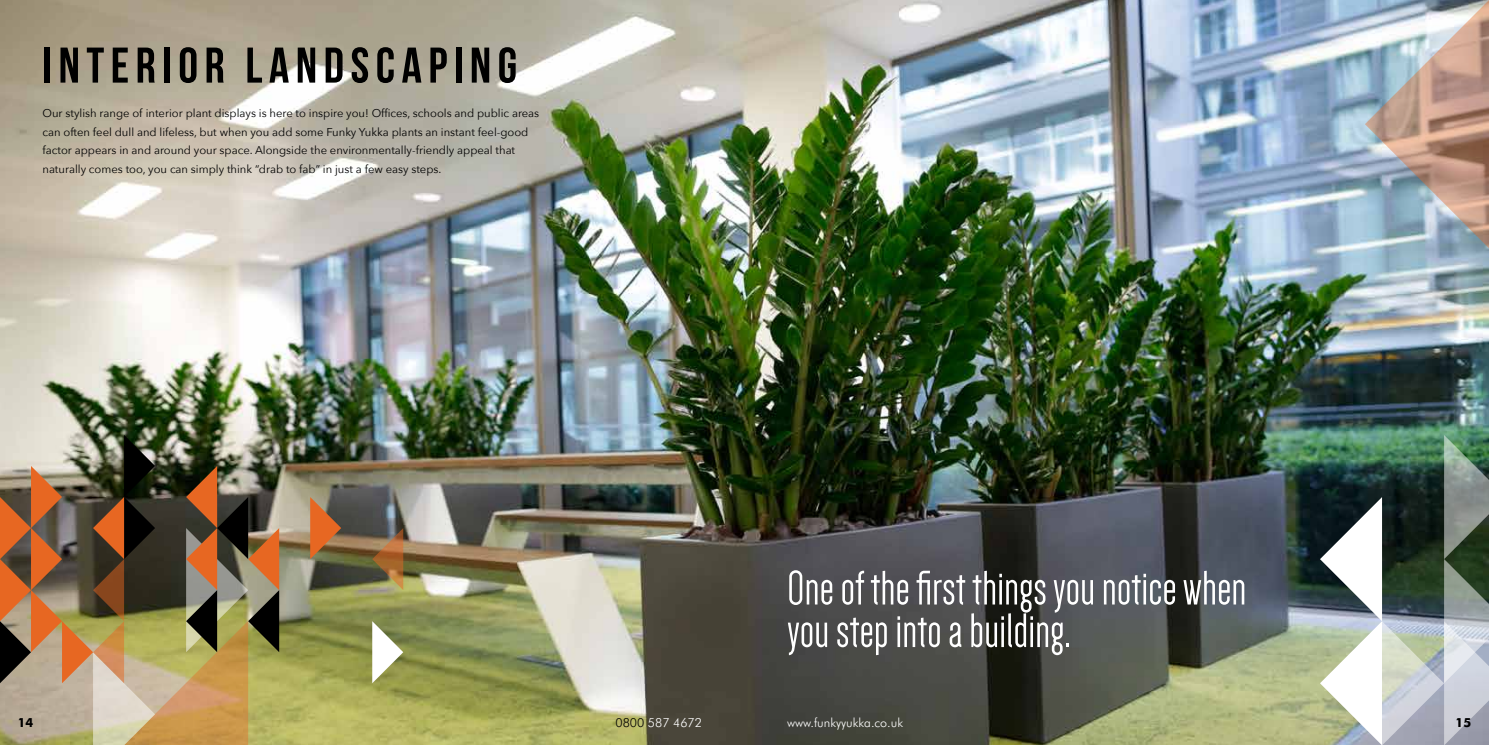
<style>
.page{position:relative;width:1489px;height:745px;background:#fff}
.page>*{position:absolute;margin:0;border:0;box-sizing:border-box;transform-origin:0 0}
.t1{font:50px/42.5px "Dense";color:#fff}
.t2{font:50px "Bebas Neue";letter-spacing:.13em;color:#000}
.t3{font:300 12.5px "Futura BT";color:#fff}
.t4{font:700 12.5px "Futura BT";color:#000}
.t5{font:11.25px/18.8px "Avenir Next";color:#000}
.s1{color:#000}
</style>
<div class="page">
<img style="left:0;top:0;width:1488px;height:744px">
<svg style="left:1364px;top:0;width:124px;height:267px;background:#b0abab"></svg>
<img style="left:1319px;top:434px;width:169px;height:310px">
<svg style="left:372px;top:620px;width:31px;height:62px"></svg>
<svg style="left:310px;top:496px;width:31px;height:62px;background:#ab6839"></svg>
<svg style="left:372px;top:527px;width:31px;height:62px;background:#906c44"></svg>
<img style="left:0;top:434px;width:279px;height:310px">
<h1 class="t2" style="left:43px;top:38px;width:473px">INTERIOR LANDSC APING</h1>
<p class="t5" style="left:43px;top:103px;width:498px">Our stylish range of interior plant displays is here to inspire you! Offices, schools and public areas can often feel dull and lifeless, but when you add some Funky Yukka plants an instant feel-good factor appears in and around your space. Alongside the environmentally-friendly appeal that naturally comes too, you can simply think “drab to fab” in just a few easy steps.</p>
<h1 class="t1" style="left:787px;top:567px;width:461px">One of the first things you notice when you step into a building.</h1>
<p class="t4" style="left:18px;top:714px;width:17px">14</p>
<p class="t3" style="left:615px;top:714px;width:88px"><span class="s1">0800</span> 587 4672</p>
<p class="t3" style="left:787px;top:714px;width:118px">www.funkyyukka.co.uk</p>
<p class="t4" style="left:1455px;top:714px;width:17px">15</p>
</div>
